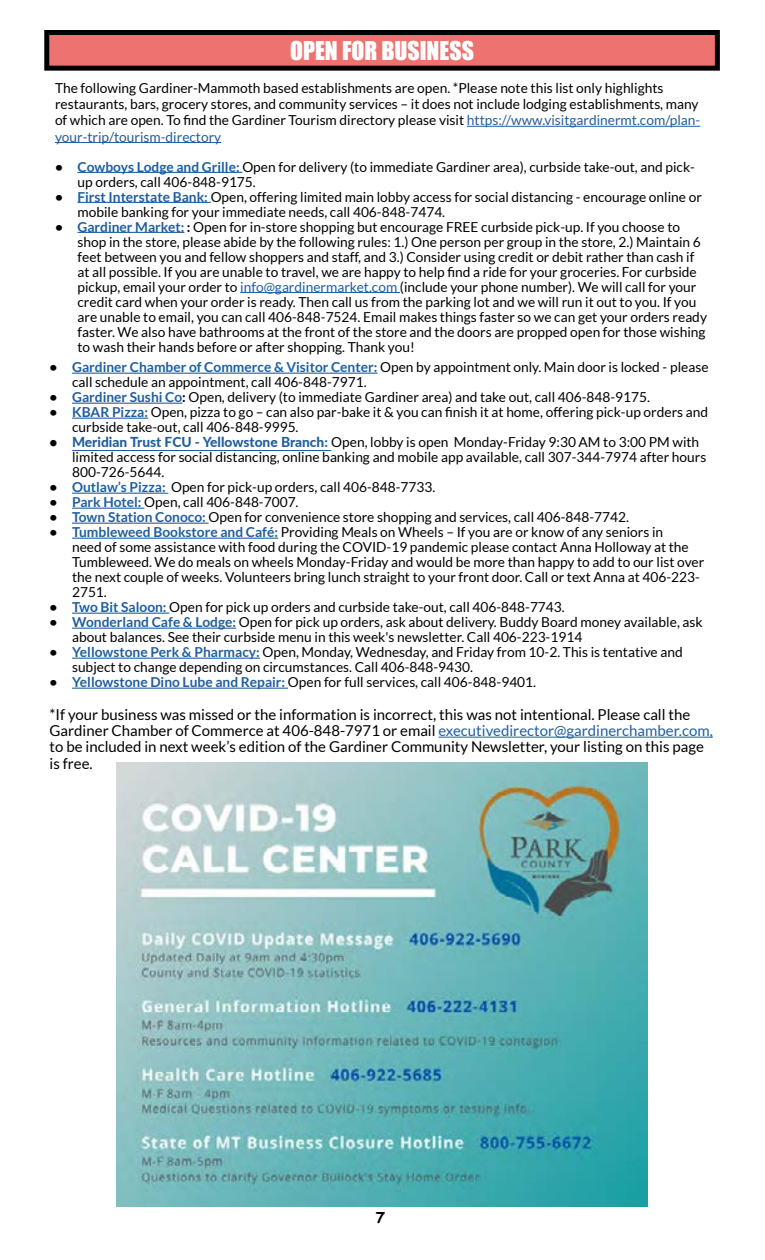
<style>
.page{position:relative;width:765px;height:1260px;background:#fff}
.page>*{position:absolute;margin:0;border:0;box-sizing:border-box;transform-origin:0 0}
.t1{font:23.75px "Impact";color:#fff}
.t2{font:15px/16.2px "Lato";color:#000}
.t3{font:700 15px "Comic Sans MS";color:#000}
.t4{font:13.75px/15px "Lato";color:#000}
.s1{color:#215e9e}
.s2{font-weight:700}
.s3{font-weight:700;color:#215e9e}
.s4{font-weight:800}
.s5{font-weight:800;color:#215e9e}
</style>
<div class="page">
<hr style="left:72px;top:373px;width:306px;height:1px;background:#215e9e">
<hr style="left:72px;top:403px;width:110px;height:1px;background:#215e9e">
<hr style="left:72px;top:418px;width:76px;height:1px;background:#215e9e">
<hr style="left:72px;top:450px;width:259px;height:1px;background:#215e9e">
<hr style="left:72px;top:493px;width:94px;height:1px;background:#215e9e">
<hr style="left:72px;top:508px;width:72px;height:1px;background:#215e9e">
<hr style="left:72px;top:523px;width:137px;height:1px;background:#215e9e">
<hr style="left:72px;top:538px;width:206px;height:1px;background:#215e9e">
<hr style="left:72px;top:613px;width:97px;height:1px;background:#215e9e">
<hr style="left:72px;top:628px;width:164px;height:1px;background:#215e9e">
<hr style="left:72px;top:658px;width:188px;height:1px;background:#215e9e">
<hr style="left:72px;top:688px;width:216px;height:1px;background:#215e9e">
<hr style="left:439px;top:737px;width:274px;height:1px;background:#215e9e">
<img style="left:117px;top:762px;width:530px;height:445px">
<hr style="left:467px;top:126px;width:233px;height:1px;background:#215e9e">
<hr style="left:55px;top:142px;width:166px;height:1px;background:#215e9e">
<hr style="left:78px;top:172px;width:164px;height:1px;background:#215e9e">
<hr style="left:78px;top:202px;width:133px;height:1px;background:#215e9e">
<hr style="left:78px;top:232px;width:106px;height:1px;background:#215e9e">
<hr style="left:240px;top:292px;width:160px;height:1px;background:#215e9e">
<div style="left:47px;top:32px;width:670px;height:36px;background:#ee7270"></div>
<div style="left:45px;top:30px;width:675px;height:41px;border:5px solid #000"></div>
<h1 class="t1" style="left:290px;top:32px;width:185px">OPEN FOR BUSINESS</h1>
<p class="t4" style="left:55px;top:80px;width:647px;line-height:16.2px">The following Gardiner-Mammoth based establishments are open. *Please note this list only highlights restaurants, bars, grocery stores, and community services – it does not include lodging establishments, many of which are open. To find the Gardiner Tourism directory please visit <span class="s1">https://www.visitgardinermt.com/plan&shy;your-trip/tourism-directory</span></p>
<p class="t4" style="left:78px;top:159px;width:619px;text-indent:-22px"><span class="s2">•</span> <span class="s3">Cowboys Lodge and Grille:</span> Open for delivery (to immediate Gardiner area), curbside take-out, and pick&shy;up orders, call 406-848-9175.</p>
<p class="t4" style="left:78px;top:189px;width:626px;text-indent:-22px"><span class="s2">•</span> <span class="s3">First Interstate Bank:</span> Open, offering limited main lobby access for social distancing - encourage online or mobile banking for your immediate needs, call 406-848-7474.</p>
<p class="t4" style="left:78px;top:219px;width:631px;text-indent:-22px"><span class="s2">•</span> <span class="s3">Gardiner Market:</span> <span class="s2">:</span> Open for in-store shopping but encourage FREE curbside pick-up. If you choose to shop in the store, please abide by the following rules: 1.) One person per group in the store, 2.) Maintain 6 feet between you and fellow shoppers and staff, and 3.) Consider using credit or debit rather than cash if at all possible. If you are unable to travel, we are happy to help find a ride for your groceries. For curbside pickup, email your order to <span class="s1">info@gardinermarket.com</span> (include your phone number). We will call for your credit card when your order is ready. Then call us from the parking lot and we will run it out to you. If you are unable to email, you can call 406-848-7524. Email makes things faster so we can get your orders ready faster. We also have bathrooms at the front of the store and the doors are propped open for those wishing to wash their hands before or after shopping. Thank you!</p>
<p class="t4" style="left:72px;top:360px;width:638px;text-indent:-22px"><span class="s2">•</span> <span class="s3">Gardiner Chamber of Commerce &amp; Visitor Center:</span> Open by appointment only. Main door is locked - please call schedule an appointment, call 406-848-7971.</p>
<p class="t4" style="left:50px;top:390px;width:602px"><span class="s2">•</span> <span class="s3">Gardiner Sushi Co</span><span class="s2">:</span> Open, delivery (to immediate Gardiner area) and take out, call 406-848-9175.</p>
<p class="t4" style="left:72px;top:405px;width:638px;text-indent:-22px"><span class="s2">•</span> <span class="s3">KBAR Pizza:</span> Open, pizza to go – can also par-bake it &amp; you can finish it at home, offering pick-up orders and curbside take-out, call 406-848-9995.</p>
<p class="t4" style="left:72px;top:435px;width:636px;text-indent:-22px"><span class="s4">•</span> <span class="s5">Meridian Trust FCU - Yellowstone Branch:</span> Open, lobby is open Monday-Friday 9:30 AM to 3:00 PM with limited access for social distancing, online banking and mobile app available, call 307-344-7974 after hours<br>800-726-5644.</p>
<p class="t4" style="left:50px;top:480px;width:387px"><span class="s2">•</span> <span class="s3">Outlaw’s Pizza:</span> Open for pick-up orders, call 406-848-7733.</p>
<p class="t4" style="left:50px;top:495px;width:250px"><span class="s2">•</span> <span class="s3">Park Hotel:</span> Open, call 406-848-7007.</p>
<p class="t4" style="left:50px;top:510px;width:581px"><span class="s2">•</span> <span class="s3">Town Station Conoco:</span> Open for convenience store shopping and services, call 406-848-7742.</p>
<p class="t4" style="left:72px;top:525px;width:634px;text-indent:-22px"><span class="s2">•</span> <span class="s3">Tumbleweed Bookstore and Café:</span> Providing Meals on Wheels – If you are or know of any seniors in<br>need of some assistance with food during the COVID-19 pandemic please contact Anna Holloway at the Tumbleweed. We do meals on wheels Monday-Friday and would be more than happy to add to our list over the next couple of weeks. Volunteers bring lunch straight to your front door. Call or text Anna at 406-223- 2751.</p>
<p class="t4" style="left:50px;top:600px;width:517px"><span class="s2">•</span> <span class="s3">Two Bit Saloon:</span> Open for pick up orders and curbside take-out, call 406-848-7743.</p>
<p class="t4" style="left:72px;top:615px;width:632px;text-indent:-22px"><span class="s2">•</span> <span class="s3">Wonderland Cafe &amp; Lodge:</span> Open for pick up orders, ask about delivery. Buddy Board money available, ask about balances. See their curbside menu in this week's newsletter. Call 406-223-1914</p>
<p class="t4" style="left:72px;top:645px;width:612px;text-indent:-22px"><span class="s2">•</span> <span class="s3">Yellowstone Perk &amp; Pharmacy:</span> Open, Monday, Wednesday, and Friday from 10-2. This is tentative and subject to change depending on circumstances. Call 406-848-9430.</p>
<p class="t4" style="left:50px;top:675px;width:488px"><span class="s2">•</span> <span class="s3">Yellowstone Dino Lube and Repair:</span> Open for full services, call 406-848-9401.</p>
<p class="t2" style="left:50px;top:706px;width:665px">*If your business was missed or the information is incorrect, this was not intentional. Please call the Gardiner Chamber of Commerce at 406-848-7971 or email <span class="s1">executivedirector@gardinerchamber.com, </span>to be included in next week’s edition of the Gardiner Community Newsletter, your listing on this page is free.</p>
<p class="t3" style="left:376px;top:1207px;width:11px">7</p>
</div>
